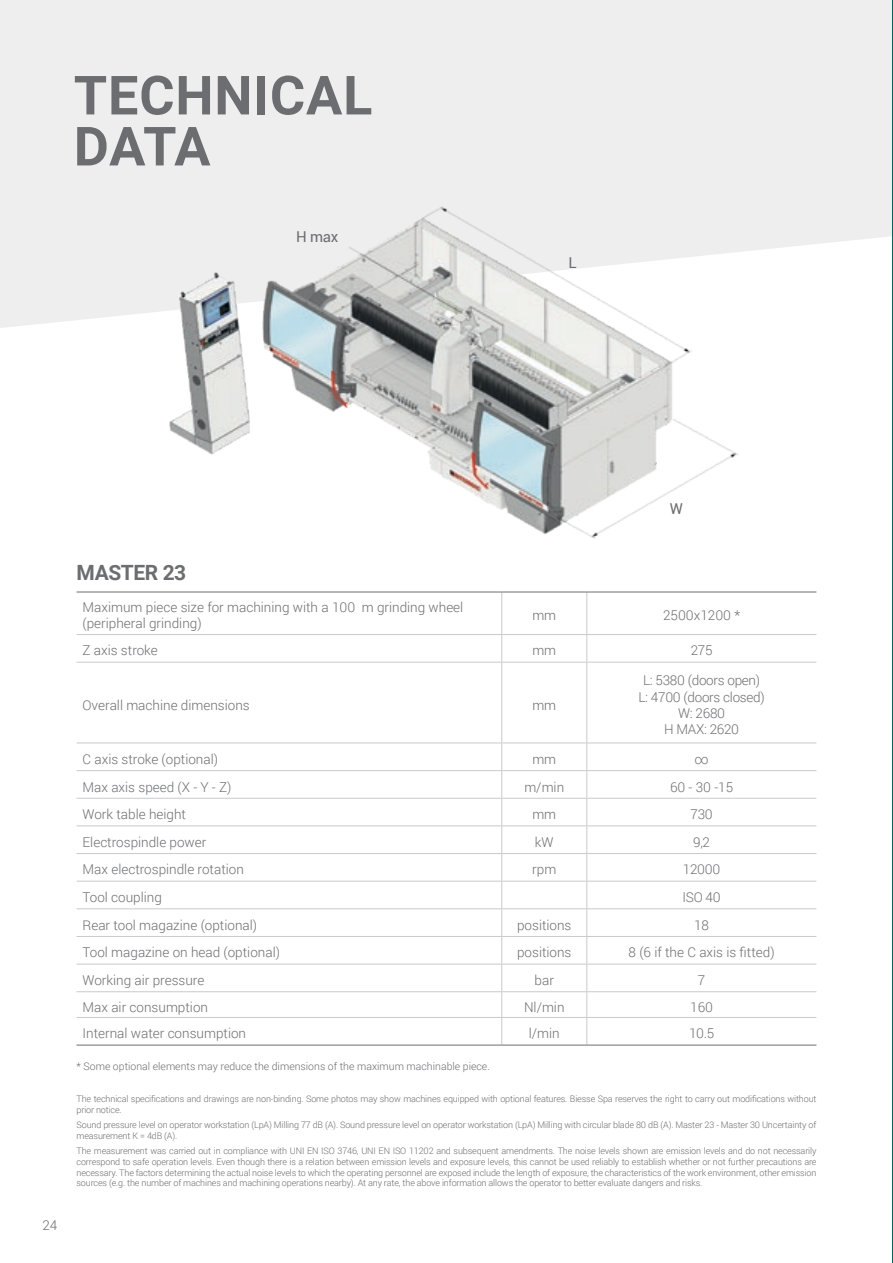
<style>
.page{position:relative;width:893px;height:1263px;background:#fff}
.page>*{position:absolute;margin:0;border:0;box-sizing:border-box;transform-origin:0 0}
.t1{font:700 54px/51px "Roboto";letter-spacing:.015em;color:#6c6d70}
.t2{font:700 21px "Roboto";letter-spacing:-.02em;color:#6c6d70}
.t3{font:15px "Roboto";color:#6c6d70}
.t4{font:300 13.5px/16.2px "Roboto";color:#6c6d70}
.t5{font:300 13.5px "Roboto";letter-spacing:-.02em;color:#6c6d70}
.t6{font:300 10.5px "Roboto";color:#6c6d70}
.t7{font:300 9px/10.8px "Roboto";letter-spacing:-.015em;color:#6c6d70}
</style>
<div class="page">
<div style="left:0;top:0;width:892px;height:328px;background:#eeeeef"></div>
<img style="left:157px;top:198px;width:587px;height:341px">
<hr style="left:892px;top:0;width:1px;height:1263px;background:#006565">
<svg style="left:77px;top:593px;width:739px;height:452px"></svg>
<hr style="left:77px;top:634px;width:425px;height:1px;background:#c9cacc">
<hr style="left:502px;top:634px;width:85px;height:1px;background:#c9cacc">
<hr style="left:587px;top:634px;width:229px;height:1px;background:#c9cacc">
<hr style="left:77px;top:662px;width:425px;height:1px;background:#c9cacc">
<hr style="left:502px;top:662px;width:85px;height:1px;background:#c9cacc">
<hr style="left:587px;top:662px;width:229px;height:1px;background:#c9cacc">
<hr style="left:77px;top:743px;width:425px;height:1px;background:#c9cacc">
<hr style="left:502px;top:743px;width:85px;height:1px;background:#c9cacc">
<hr style="left:587px;top:743px;width:229px;height:1px;background:#c9cacc">
<hr style="left:77px;top:770px;width:425px;height:1px;background:#c9cacc">
<hr style="left:502px;top:770px;width:85px;height:1px;background:#c9cacc">
<hr style="left:587px;top:770px;width:229px;height:1px;background:#c9cacc">
<hr style="left:77px;top:798px;width:425px;height:1px;background:#c9cacc">
<hr style="left:502px;top:798px;width:85px;height:1px;background:#c9cacc">
<hr style="left:587px;top:798px;width:229px;height:1px;background:#c9cacc">
<hr style="left:77px;top:825px;width:425px;height:1px;background:#c9cacc">
<hr style="left:502px;top:825px;width:85px;height:1px;background:#c9cacc">
<hr style="left:587px;top:825px;width:229px;height:1px;background:#c9cacc">
<hr style="left:77px;top:853px;width:425px;height:1px;background:#c9cacc">
<hr style="left:502px;top:853px;width:85px;height:1px;background:#c9cacc">
<hr style="left:587px;top:853px;width:229px;height:1px;background:#c9cacc">
<hr style="left:77px;top:881px;width:425px;height:1px;background:#c9cacc">
<hr style="left:502px;top:881px;width:85px;height:1px;background:#c9cacc">
<hr style="left:587px;top:881px;width:229px;height:1px;background:#c9cacc">
<hr style="left:77px;top:908px;width:425px;height:1px;background:#c9cacc">
<hr style="left:502px;top:908px;width:85px;height:1px;background:#c9cacc">
<hr style="left:587px;top:908px;width:229px;height:1px;background:#c9cacc">
<hr style="left:77px;top:936px;width:425px;height:1px;background:#c9cacc">
<hr style="left:502px;top:936px;width:85px;height:1px;background:#c9cacc">
<hr style="left:587px;top:936px;width:229px;height:1px;background:#c9cacc">
<hr style="left:77px;top:964px;width:425px;height:1px;background:#c9cacc">
<hr style="left:502px;top:964px;width:85px;height:1px;background:#c9cacc">
<hr style="left:587px;top:964px;width:229px;height:1px;background:#c9cacc">
<hr style="left:77px;top:991px;width:425px;height:1px;background:#c9cacc">
<hr style="left:502px;top:991px;width:85px;height:1px;background:#c9cacc">
<hr style="left:587px;top:991px;width:229px;height:1px;background:#c9cacc">
<hr style="left:77px;top:1017px;width:425px;height:1px;background:#c9cacc">
<hr style="left:502px;top:1017px;width:85px;height:1px;background:#c9cacc">
<hr style="left:587px;top:1017px;width:229px;height:1px;background:#c9cacc">
<hr style="left:501px;top:592px;width:1px;height:42px;background:#c9cacc">
<hr style="left:586px;top:592px;width:1px;height:42px;background:#c9cacc">
<svg style="left:501px;top:635px;width:1px;height:27px"></svg>
<svg style="left:586px;top:635px;width:1px;height:27px"></svg>
<hr style="left:501px;top:662px;width:1px;height:81px;background:#c9cacc">
<hr style="left:586px;top:662px;width:1px;height:81px;background:#c9cacc">
<svg style="left:501px;top:743px;width:1px;height:302px"></svg>
<svg style="left:586px;top:743px;width:1px;height:302px"></svg>
<hr style="left:77px;top:592px;width:425px;height:1px;background:#6c6d70">
<hr style="left:502px;top:592px;width:85px;height:1px;background:#6c6d70">
<hr style="left:587px;top:592px;width:229px;height:1px;background:#6c6d70">
<hr style="left:77px;top:1045px;width:425px;height:1px;background:#6c6d70">
<hr style="left:502px;top:1045px;width:85px;height:1px;background:#6c6d70">
<hr style="left:587px;top:1045px;width:229px;height:1px;background:#6c6d70">
<p class="t1" style="left:74px;top:68px;width:300px">TECHNICAL<br>DATA</p>
<p class="t3" style="left:296px;top:226px;width:44px">H max</p>
<p class="t3" style="left:569px;top:252px;width:10px">L</p>
<p class="t3" style="left:670px;top:498px;width:15px">W</p>
<p class="t4" style="left:42px;top:1216px;width:16px">24</p>
<p class="t2" style="left:77px;top:558px;width:111px">MASTER 23</p>
<p class="t4" style="left:83px;top:599px;width:382px">Maximum piece size for machining with a 100 m grinding wheel (peripheral grinding)</p>
<p class="t4" style="left:532px;top:607px;width:25px">mm</p>
<p class="t4" style="left:663px;top:607px;width:79px">2500x1200 *</p>
<p class="t4" style="left:83px;top:642px;width:77px">Z axis stroke</p>
<p class="t4" style="left:532px;top:642px;width:25px">mm</p>
<p class="t4" style="left:691px;top:642px;width:23px">275</p>
<p class="t4" style="left:83px;top:696px;width:169px">Overall machine dimensions</p>
<p class="t4" style="left:532px;top:696px;width:25px">mm</p>
<p class="t5" style="left:643px;top:671px;width:119px">L: 5380 (doors open)</p>
<p class="t5" style="left:638px;top:687px;width:128px">L: 4700 (doors closed)</p>
<p class="t4" style="left:678px;top:704px;width:48px">W: 2680</p>
<p class="t4" style="left:664px;top:721px;width:77px">H MAX: 2620</p>
<p class="t4" style="left:83px;top:750px;width:137px">C axis stroke (optional)</p>
<p class="t4" style="left:532px;top:750px;width:25px">mm</p>
<p class="t4" style="left:694px;top:750px;width:16px">∞</p>
<p class="t4" style="left:83px;top:778px;width:150px">Max axis speed (X - Y - Z)</p>
<p class="t4" style="left:524px;top:778px;width:41px">m/min</p>
<p class="t4" style="left:670px;top:778px;width:65px">60 - 30 -15</p>
<p class="t4" style="left:83px;top:806px;width:105px">Work table height</p>
<p class="t4" style="left:532px;top:806px;width:25px">mm</p>
<p class="t4" style="left:690px;top:806px;width:24px">730</p>
<p class="t4" style="left:83px;top:833px;width:125px">Electrospindle power</p>
<p class="t4" style="left:535px;top:833px;width:20px">kW</p>
<p class="t4" style="left:693px;top:833px;width:18px">9,2</p>
<p class="t4" style="left:83px;top:861px;width:163px">Max electrospindle rotation</p>
<p class="t4" style="left:532px;top:861px;width:26px">rpm</p>
<p class="t4" style="left:683px;top:861px;width:39px">12000</p>
<p class="t4" style="left:83px;top:889px;width:81px">Tool coupling</p>
<p class="t4" style="left:683px;top:889px;width:40px">ISO 40</p>
<p class="t4" style="left:83px;top:916px;width:176px">Rear tool magazine (optional)</p>
<p class="t4" style="left:517px;top:916px;width:56px">positions</p>
<p class="t4" style="left:694px;top:916px;width:16px">18</p>
<p class="t4" style="left:83px;top:944px;width:199px">Tool magazine on head (optional)</p>
<p class="t4" style="left:517px;top:944px;width:56px">positions</p>
<p class="t4" style="left:629px;top:944px;width:147px">8 (6 if the C axis is fitted)</p>
<p class="t4" style="left:83px;top:972px;width:123px">Working air pressure</p>
<p class="t4" style="left:535px;top:972px;width:21px">bar</p>
<p class="t4" style="left:698px;top:972px;width:9px">7</p>
<p class="t4" style="left:83px;top:998px;width:127px">Max air consumption</p>
<p class="t4" style="left:524px;top:998px;width:42px">Nl/min</p>
<p class="t4" style="left:690px;top:998px;width:24px">160</p>
<p class="t4" style="left:83px;top:1025px;width:165px">Internal water consumption</p>
<p class="t4" style="left:529px;top:1025px;width:32px">l/min</p>
<p class="t4" style="left:689px;top:1025px;width:27px">10.5</p>
<p class="t6" style="left:77px;top:1059px;width:415px">* Some optional elements may reduce the dimensions of the maximum machinable piece.</p>
<p class="t7" style="left:77px;top:1093px;width:741px">The technical specifications and drawings are non-binding. Some photos may show machines equipped with optional features. Biesse Spa reserves the right to carry out modifications without prior notice.</p>
<p class="t7" style="left:77px;top:1119px;width:741px">Sound pressure level on operator workstation (LpA) Milling 77 dB (A). Sound pressure level on operator workstation (LpA) Milling with circular blade 80 dB (A). Master 23 - Master 30 Uncertainty of measurement K = 4dB (A).</p>
<p class="t7" style="left:77px;top:1145px;width:741px;text-align:justify">The measurement was carried out in compliance with UNI EN ISO 3746, UNI EN ISO 11202 and subsequent amendments. The noise levels shown are emission levels and do not necessarily correspond to safe operation levels. Even though there is a relation between emission levels and exposure levels, this cannot be used reliably to establish whether or not further precautions are necessary. The factors determining the actual noise levels to which the operating personnel are exposed include the length of exposure, the characteristics of the work environment, other emission sources (e.g. the number of machines and machining operations nearby). At any rate, the above information allows the operator to better evaluate dangers and risks.</p>
</div>
